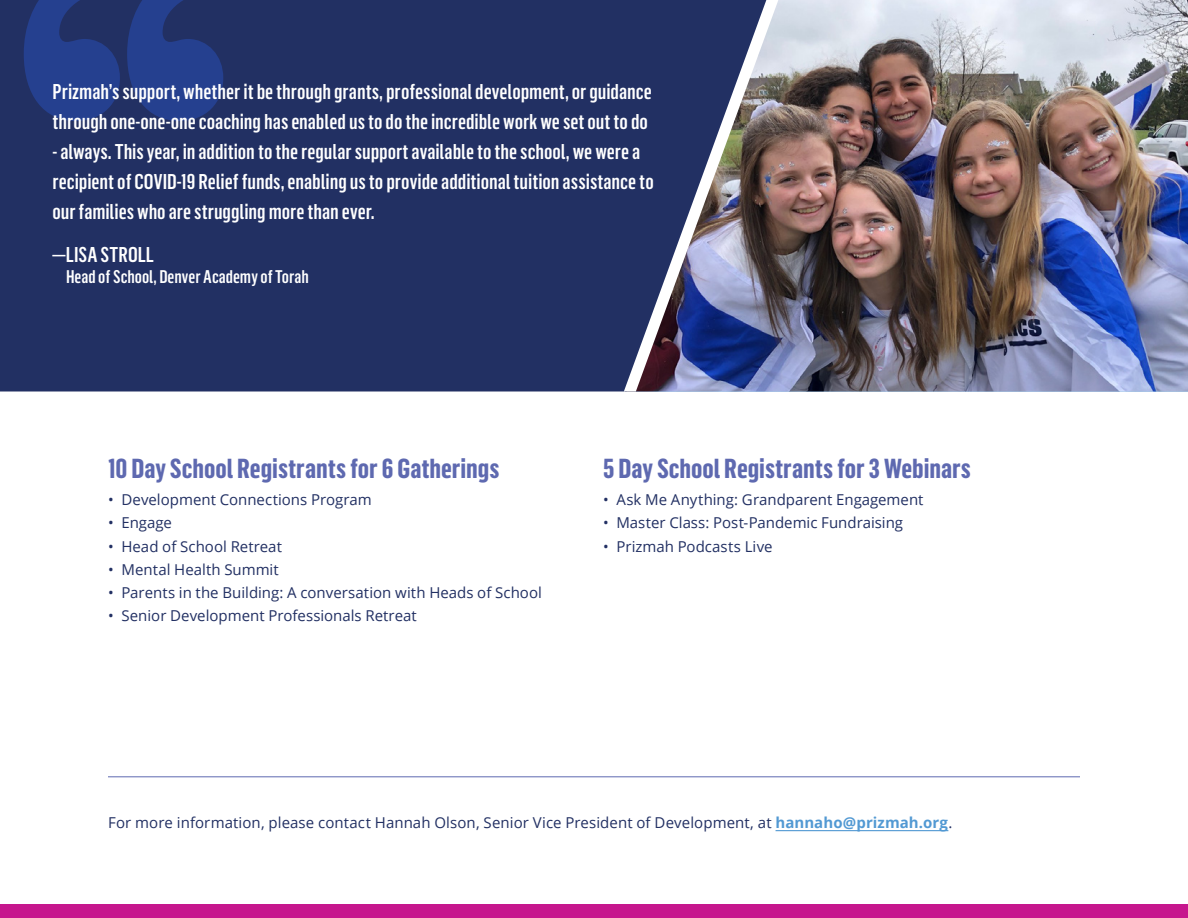
<style>
.page{position:relative;width:1188px;height:918px;background:#fff}
.page>*{position:absolute;margin:0;border:0;box-sizing:border-box;transform-origin:0 0}
.t1{font:700 27px "Flama Condensed";color:#5e69b0}
.t2{font:500 21px/30px "Flama Condensed";color:#fff}
.t3{font:500 18px "Flama Condensed";color:#fff}
.t4{font:15px "Open Sans";color:#223063}
.s1{font-weight:700;color:#5299d3}
</style>
<div class="page">
<hr style="left:776px;top:830px;width:172px;height:1px;background:#5299d3">
<div style="left:0;top:904px;width:1188px;height:14px;background:#c6168d"></div>
<img style="left:789px;top:0;width:399px;height:392px">
<div style="left:0;top:0;width:613px;height:392px;background:#223063"></div>
<svg style="left:24px;top:0;width:96px;height:121px;background:#243a80"></svg>
<svg style="left:127px;top:0;width:96px;height:121px;background:#243a80"></svg>
<hr style="left:108px;top:776px;width:972px;height:1px;background:#5e69b0">
<img style="left:613px;top:0;width:176px;height:392px">
<h2 class="t2" style="left:52px;top:76px;width:601px">Prizmah’s support, whether it be through grants, professional development, or guidance through one-one-one coaching has enabled us to do the incredible work we set out to do</h2>
<h2 class="t2" style="left:52px;top:136px;width:603px">- always. This year, in addition to the regular support available to the school, we were a recipient of COVID-19 Relief funds, enabling us to provide additional tuition assistance to our families who are struggling more than ever.</h2>
<h2 class="t2" style="left:52px;top:239px;width:103px">—LISA STROLL</h2>
<p class="t3" style="left:66px;top:265px;width:244px">Head of School, Denver Academy of Torah</p>
<h1 class="t1" style="left:108px;top:452px;width:393px">10 Day School Registrants for 6 Gatherings</h1>
<p class="t4" style="left:108px;top:489px;width:265px">• Development Connections Program</p>
<p class="t4" style="left:108px;top:513px;width:65px">• Engage</p>
<p class="t4" style="left:108px;top:536px;width:175px">• Head of School Retreat</p>
<p class="t4" style="left:108px;top:559px;width:172px">• Mental Health Summit</p>
<p class="t4" style="left:108px;top:582px;width:435px">• Parents in the Building: A conversation with Heads of School</p>
<p class="t4" style="left:108px;top:606px;width:310px">• Senior Development Professionals Retreat</p>
<h1 class="t1" style="left:603px;top:452px;width:369px">5 Day School Registrants for 3 Webinars</h1>
<p class="t4" style="left:603px;top:489px;width:322px">• Ask Me Anything: Grandparent Engagement</p>
<p class="t4" style="left:603px;top:513px;width:302px">• Master Class: Post-Pandemic Fundraising</p>
<p class="t4" style="left:603px;top:536px;width:171px">• Prizmah Podcasts Live</p>
<p class="t4" style="left:108px;top:812px;width:846px">For more information, please contact Hannah Olson, Senior Vice President of Development, at <span class="s1">hannaho@prizmah.org</span>.</p>
</div>
